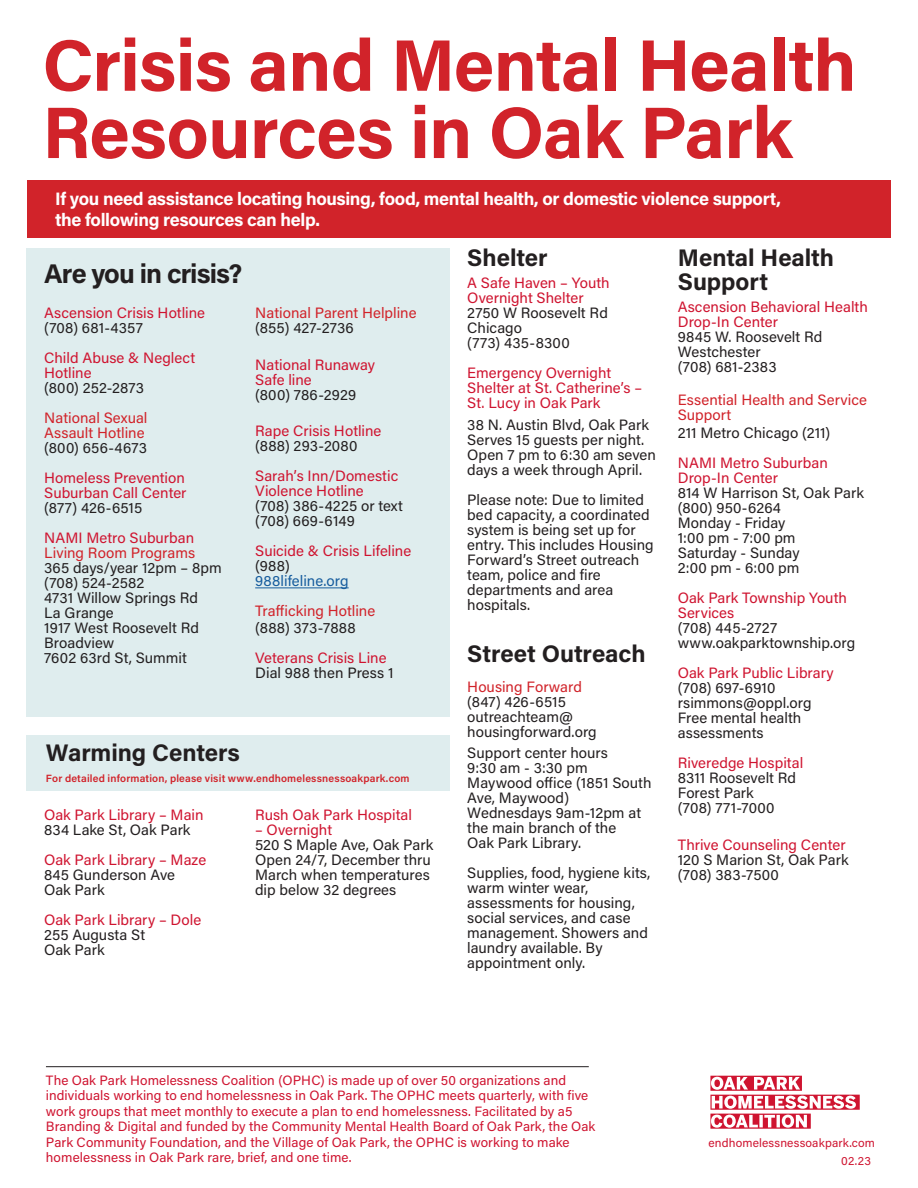
<style>
.page{position:relative;width:918px;height:1188px;background:#fff}
.page>*{position:absolute;margin:0;border:0;box-sizing:border-box;transform-origin:0 0}
.t1{font:700 72.9px/67.3px "Acumin Pro";letter-spacing:-.01em;color:#d1232a}
.t2{font:700 27px "Acumin Pro";letter-spacing:-.035em;color:#231f20}
.t3{font:700 24px/24px "Acumin Pro";letter-spacing:-.005em;color:#231f20}
.t4{font:700 18px/21.6px "Acumin Pro";letter-spacing:-.02em;color:#fff}
.t5{font:15px/15px "Acumin Pro";letter-spacing:.005em;color:#231f20}
.t6{font:15px/15px "Acumin Pro";color:#cf1430}
.t7{font:15px/15px "Acumin Pro";color:#d1232a}
.t8{font:15px "Acumin Pro";letter-spacing:.005em;color:#175d9e}
.t9{font:13.5px/15.6px "Acumin Pro";letter-spacing:.005em;color:#cf1430}
.t10{font:12px "Acumin Pro";letter-spacing:.015em;color:#cf1430}
.t11{font:600 10.5px "Acumin Pro";letter-spacing:.015em;color:#d1232a}
</style>
<div class="page">
<svg style="left:710px;top:1076px;width:150px;height:53px"></svg>
<hr style="left:46px;top:1066px;width:543px;height:1px;background:#231f20">
<div style="left:27px;top:735px;width:423px;height:55px;background:#dfedee"></div>
<div style="left:27px;top:249px;width:423px;height:468px;background:#dfedee"></div>
<div style="left:27px;top:180px;width:864px;height:58px;background:#d1232a"></div>
<hr style="left:255px;top:588px;width:94px;height:1px;background:#175d9e">
<h1 class="t1" style="left:42px;top:28px;width:816px">Crisis and Mental Health<br>Resources in Oak Park</h1>
<p class="t4" style="left:55px;top:187px;width:727px">If you need assistance locating housing, food, mental health, or domestic violence support, the following resources can help.</p>
<h2 class="t2" style="left:44px;top:255px;width:200px">Are you in crisis?</h2>
<p class="t6" style="left:44px;top:305px;width:162px">Ascension Crisis Hotline</p>
<p class="t5" style="left:44px;top:320px;width:100px">(708) 681-4357</p>
<p class="t6" style="left:44px;top:350px;width:152px">Child Abuse &amp; Neglect<br>Hotline</p>
<p class="t5" style="left:44px;top:380px;width:101px">(800) 252-2873</p>
<p class="t7" style="left:44px;top:410px;width:105px">National Sexual<br>Assault Hotline</p>
<p class="t5" style="left:44px;top:440px;width:104px">(800) 656-4673</p>
<p class="t6" style="left:44px;top:470px;width:144px">Homeless Prevention<br>Suburban Call Center</p>
<p class="t5" style="left:44px;top:500px;width:100px">(877) 426-6515</p>
<p class="t6" style="left:44px;top:530px;width:152px">NAMI Metro Suburban</p>
<p class="t7" style="left:44px;top:545px;width:153px">Living Room Programs</p>
<p class="t5" style="left:44px;top:560px;width:179px">365 days/year 12pm – 8pm (708) 524-2582<br>4731 Willow Springs Rd<br>La Grange<br>1917 West Roosevelt Rd<br>Broadview<br>7602 63rd St, Summit</p>
<p class="t7" style="left:255px;top:305px;width:163px">National Parent Helpline</p>
<p class="t5" style="left:255px;top:320px;width:100px">(855) 427-2736</p>
<p class="t6" style="left:255px;top:356px;width:122px">National Runaway<br>Safe line</p>
<p class="t5" style="left:255px;top:386px;width:103px">(800) 786-2929</p>
<p class="t6" style="left:255px;top:423px;width:128px">Rape Crisis Hotline</p>
<p class="t5" style="left:255px;top:438px;width:104px">(888) 293-2080</p>
<p class="t6" style="left:255px;top:468px;width:145px">Sarah’s Inn/Domestic<br>Violence Hotline</p>
<p class="t5" style="left:255px;top:498px;width:149px">(708) 386-4225 or text (708) 669-6149</p>
<p class="t6" style="left:255px;top:543px;width:158px">Suicide &amp; Crisis Lifeline</p>
<p class="t5" style="left:255px;top:558px;width:36px">(988)</p>
<p class="t8" style="left:255px;top:571px;width:95px">988lifeline.org</p>
<p class="t7" style="left:255px;top:603px;width:122px">Trafficking Hotline</p>
<p class="t5" style="left:255px;top:620px;width:102px">(888) 373-7888</p>
<p class="t6" style="left:255px;top:650px;width:133px">Veterans Crisis Line</p>
<p class="t5" style="left:255px;top:665px;width:140px">Dial 988 then Press 1</p>
<h3 class="t3" style="left:46px;top:740px;width:196px">Warming Centers</h3>
<p class="t11" style="left:46px;top:771px;width:365px">For detailed information, please visit www.endhomelessnessoakpark.com</p>
<p class="t6" style="left:44px;top:806px;width:161px">Oak Park Library – Main</p>
<p class="t5" style="left:44px;top:821px;width:148px">834 Lake St, Oak Park</p>
<p class="t6" style="left:44px;top:851px;width:164px">Oak Park Library – Maze</p>
<p class="t5" style="left:44px;top:866px;width:133px">845 Gunderson Ave<br>Oak Park</p>
<p class="t6" style="left:44px;top:911px;width:159px">Oak Park Library – Dole</p>
<p class="t5" style="left:44px;top:926px;width:103px">255 Augusta St<br>Oak Park</p>
<p class="t6" style="left:255px;top:806px;width:158px">Rush Oak Park Hospital</p>
<p class="t6" style="left:255px;top:821px;width:79px">– Overnight</p>
<p class="t5" style="left:255px;top:836px;width:180px">520 S Maple Ave, Oak Park<br>Open 24/7, December thru<br>March when temperatures dip below 32 degrees</p>
<h3 class="t3" style="left:467px;top:245px;width:82px">Shelter</h3>
<p class="t6" style="left:467px;top:275px;width:144px">A Safe Haven – Youth<br>Overnight Shelter</p>
<p class="t5" style="left:467px;top:305px;width:142px">2750 W Roosevelt Rd<br>Chicago<br>(773) 435-8300</p>
<p class="t6" style="left:467px;top:365px;width:177px">Emergency Overnight<br>Shelter at St. Catherine’s –<br>St. Lucy in Oak Park</p>
<p class="t5" style="left:467px;top:417px;width:190px">38 N. Austin Blvd, Oak Park<br>Serves 15 guests per night.<br>Open 7 pm to 6:30 am seven days a week through April.</p>
<p class="t5" style="left:467px;top:492px;width:188px">Please note: Due to limited bed capacity, a coordinated system is being set up for entry. This includes Housing<br>Forward’s Street outreach team, police and fire departments and area hospitals.</p>
<h3 class="t3" style="left:467px;top:640px;width:180px">Street Outreach</h3>
<p class="t7" style="left:467px;top:678px;width:116px">Housing Forward</p>
<p class="t5" style="left:467px;top:693px;width:131px">(847) 426-6515 outreachteam@ housingforward.org</p>
<p class="t5" style="left:467px;top:745px;width:186px">Support center hours<br>9:30 am - 3:30 pm<br>Maywood office (1851 South<br>Ave, Maywood)<br>Wednesdays 9am-12pm at the main branch of the<br>Oak Park Library.</p>
<p class="t5" style="left:467px;top:865px;width:185px">Supplies, food, hygiene kits, warm winter wear, assessments for housing, social services, and case management. Showers and laundry available. By appointment only.</p>
<h3 class="t3" style="left:678px;top:245px;width:158px">Mental Health<br>Support</h3>
<p class="t6" style="left:678px;top:299px;width:192px">Ascension Behavioral Health<br>Drop-In Center</p>
<p class="t5" style="left:678px;top:329px;width:146px">9845 W. Roosevelt Rd<br>Westchester<br>(708) 681-2383</p>
<p class="t7" style="left:678px;top:392px;width:191px">Essential Health and Service<br>Support</p>
<p class="t5" style="left:678px;top:425px;width:154px">211 Metro Chicago (211)</p>
<p class="t6" style="left:678px;top:455px;width:152px">NAMI Metro Suburban<br>Drop-In Center</p>
<p class="t5" style="left:678px;top:485px;width:188px">814 W Harrison St, Oak Park (800) 950-6264<br>Monday - Friday<br>1:00 pm - 7:00 pm<br>Saturday - Sunday<br>2:00 pm - 6:00 pm</p>
<p class="t6" style="left:678px;top:590px;width:171px">Oak Park Township Youth<br>Services</p>
<p class="t5" style="left:678px;top:620px;width:179px">(708) 445-2727 www.oakparktownship.org</p>
<p class="t6" style="left:678px;top:665px;width:157px">Oak Park Public Library</p>
<p class="t5" style="left:678px;top:680px;width:135px">(708) 697-6910 rsimmons@oppl.org<br>Free mental health assessments</p>
<p class="t6" style="left:678px;top:755px;width:127px">Riveredge Hospital</p>
<p class="t5" style="left:678px;top:770px;width:120px">8311 Roosevelt Rd<br>Forest Park<br>(708) 771-7000</p>
<p class="t6" style="left:678px;top:837px;width:169px">Thrive Counseling Center</p>
<p class="t5" style="left:678px;top:852px;width:172px">120 S Marion St, Oak Park (708) 383-7500</p>
<p class="t9" style="left:46px;top:1072px;width:551px">The Oak Park Homelessness Coalition (OPHC) is made up of over 50 organizations and individuals working to end homelessness in Oak Park. The OPHC meets quarterly, with five work groups that meet monthly to execute a plan to end homelessness. Facilitated by a5<br>Branding &amp; Digital and funded by the Community Mental Health Board of Oak Park, the Oak Park Community Foundation, and the Village of Oak Park, the OPHC is working to make homelessness in Oak Park rare, brief, and one time.</p>
<p class="t10" style="left:708px;top:1134px;width:168px">endhomelessnessoakpark.com</p>
<p class="t10" style="left:841px;top:1153px;width:31px">02.23</p>
</div>
